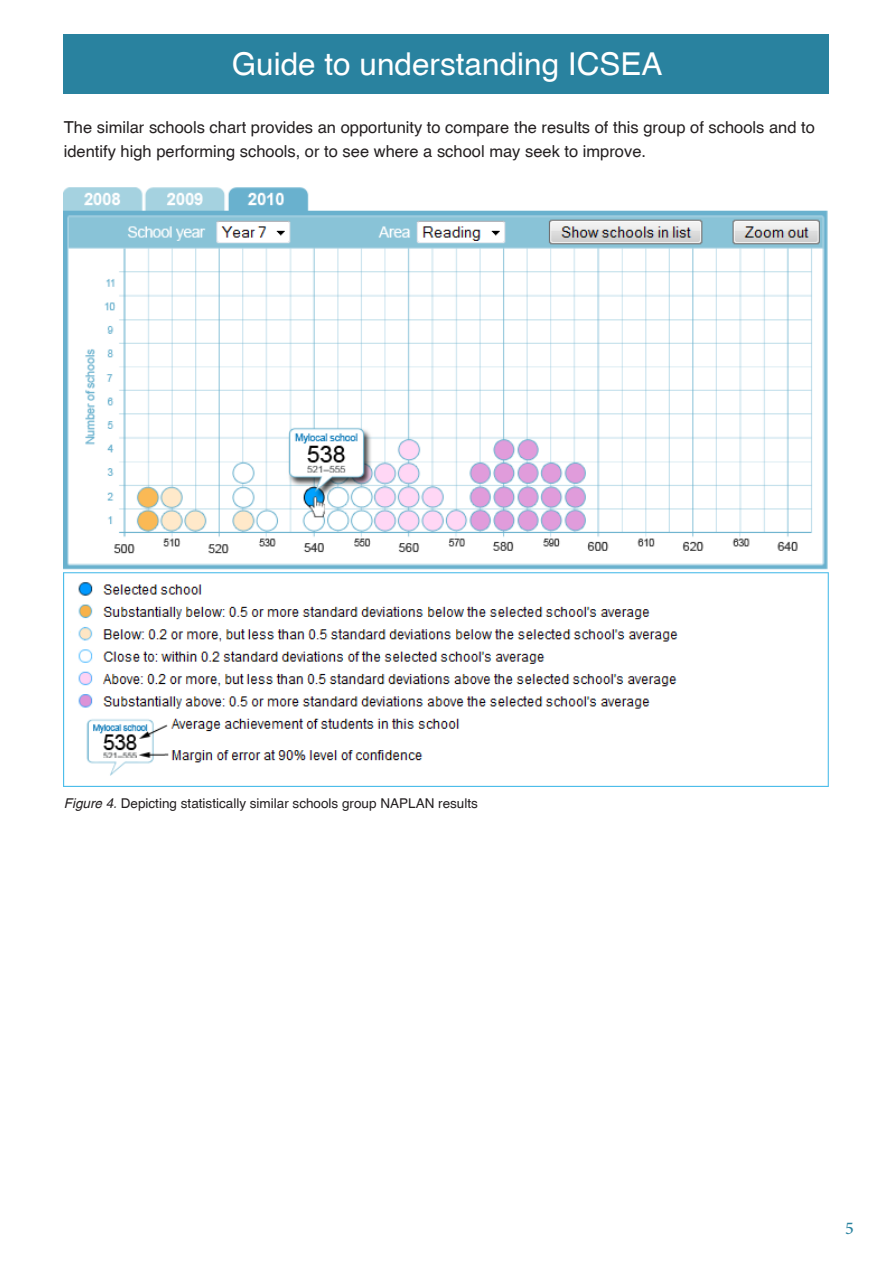
<style>
.page{position:relative;width:893px;height:1263px;background:#fff}
.page>*{position:absolute;margin:0;border:0;box-sizing:border-box;transform-origin:0 0}
.t1{font:31.5px "Helvetica";color:#fff}
.t2{font:500 18px "Minion Pro";color:#29829f}
.t3{font:16.5px/24px "Helvetica";color:#231f20}
.t4{font:13.5px "Helvetica";color:#231f20}
.s1{font-family:"Helvetica cyr";font-style:italic}
</style>
<div class="page">
<div style="left:64px;top:34px;width:765px;height:60px;background:#29829f"></div>
<img style="left:64px;top:187px;width:765px;height:600px">
<h1 class="t1" style="left:232px;top:44px;width:432px">Guide to understanding ICSEA</h1>
<p class="t3" style="left:64px;top:115px;width:753px">The similar schools chart provides an opportunity to compare the results of this group of schools and to identify high performing schools, or to see where a school may seek to improve.</p>
<p class="t4" style="left:64px;top:794px;width:416px"><span class="s1">Figure 4.</span> Depicting statistically similar schools group NAPLAN results</p>
<p class="t2" style="left:845px;top:1216px;width:10px">5</p>
</div>
